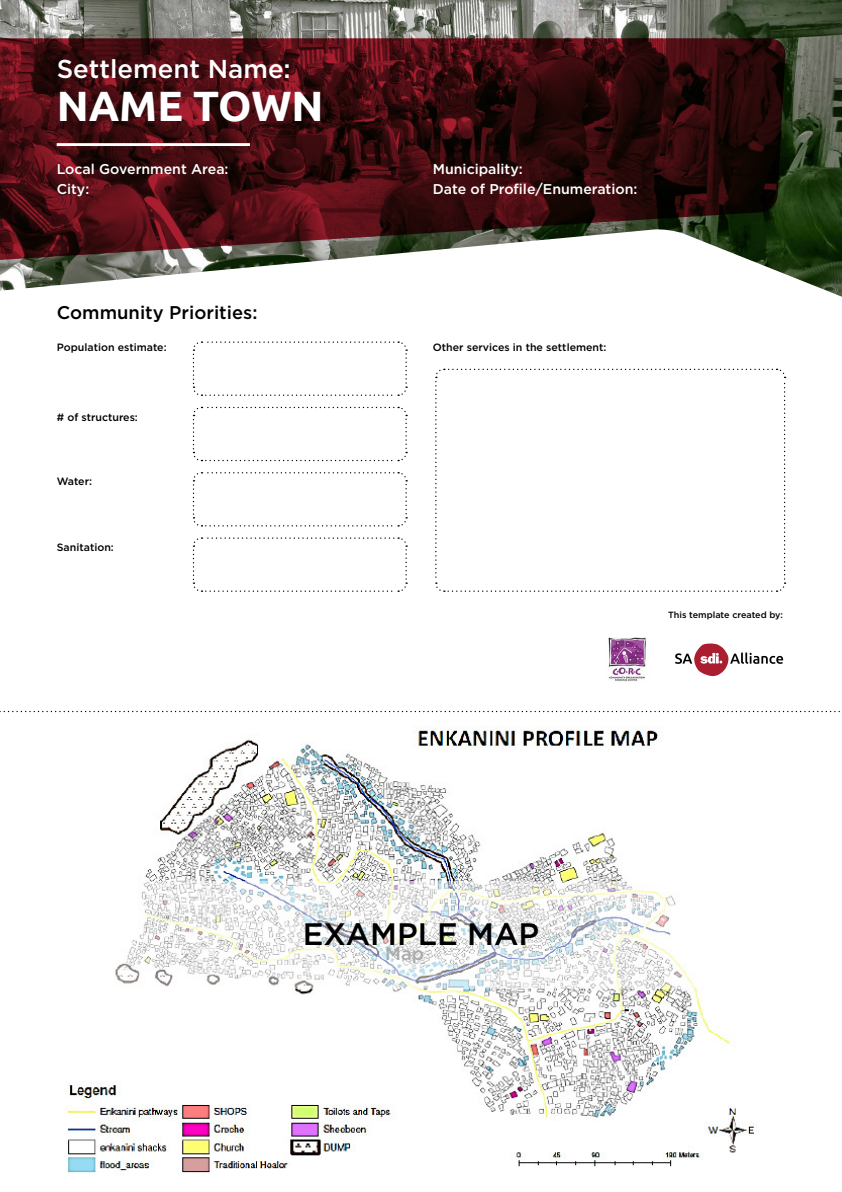
<style>
.page{position:relative;width:842px;height:1192px;background:#fff}
.page>*{position:absolute;margin:0;border:0;box-sizing:border-box;transform-origin:0 0}
.t1{font:700 42.4px "Ubuntu";color:#fff}
.t2{font:500 31px "Gotham";color:#000}
.t3{font:500 25.85px "Gotham";color:#fff}
.t4{font:500 18.35px "Gotham";color:#000}
.t5{font:500 18.35px "Gotham";color:#58595b}
.t6{font:500 14.15px/19.8px "Gotham";color:#fff}
.t7{font:500 10.6px "Gotham";color:#000}
.t8{font:500 9px "Gotham";color:#000}
</style>
<div class="page">
<img style="left:0;top:0;width:842px;height:297px">
<svg style="left:0;top:38px;width:786px;height:224px;background:#451b1c"></svg>
<hr style="left:57px;top:143px;width:193px;height:3px;background:#fff">
<svg style="left:192px;top:341px;width:216px;height:55px"></svg>
<svg style="left:192px;top:406px;width:216px;height:56px"></svg>
<svg style="left:192px;top:472px;width:216px;height:55px"></svg>
<svg style="left:192px;top:537px;width:216px;height:55px"></svg>
<img style="left:608px;top:637px;width:38px;height:44px">
<svg style="left:675px;top:643px;width:108px;height:33px"></svg>
<svg style="left:435px;top:368px;width:351px;height:224px"></svg>
<img style="left:66px;top:726px;width:691px;height:447px">
<svg style="left:0;top:711px;width:840px;height:1px"></svg>
<svg style="left:66px;top:882px;width:691px;height:107px"></svg>
<h3 class="t3" style="left:57px;top:52px;width:236px">Settlement Name:</h3>
<h1 class="t1" style="left:57px;top:80px;width:268px">NAME TOWN</h1>
<h3 class="t6" style="left:57px;top:159px;width:173px">Local Government Area:<br>City:</h3>
<h3 class="t6" style="left:433px;top:159px;width:206px">Municipality:<br>Date of Profile/Enumeration:</h3>
<h3 class="t4" style="left:57px;top:301px;width:202px">Community Priorities:</h3>
<p class="t7" style="left:57px;top:340px;width:111px">Population estimate:</p>
<p class="t7" style="left:57px;top:410px;width:83px"># of structures:</p>
<p class="t7" style="left:57px;top:474px;width:37px">Water:</p>
<p class="t7" style="left:57px;top:541px;width:59px">Sanitation:</p>
<p class="t7" style="left:433px;top:340px;width:175px">Other services in the settlement:</p>
<p class="t8" style="left:668px;top:609px;width:117px">This template created by:</p>
<h2 class="t2" style="left:303px;top:913px;width:238px">EXAMPLE MAP</h2>
<h3 class="t5" style="left:385px;top:942px;width:41px">Map</h3>
</div>
